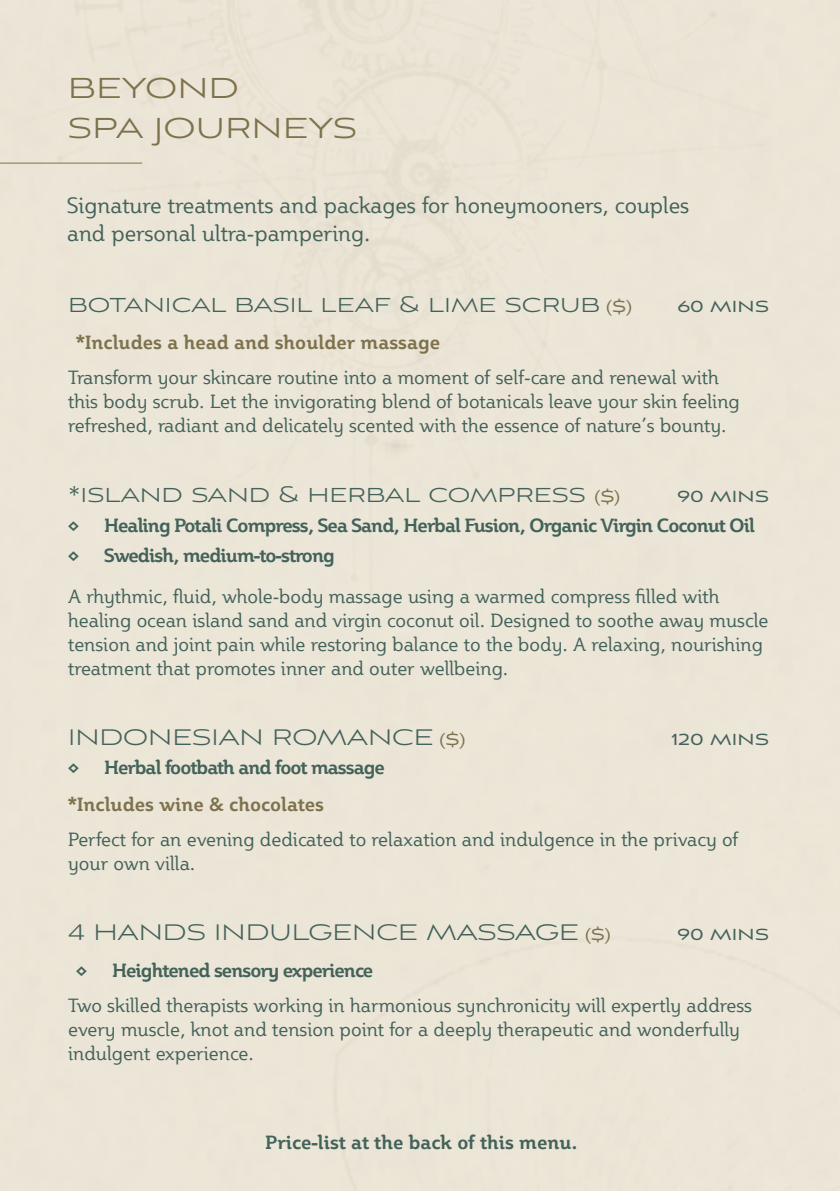
<style>
.page{position:relative;width:840px;height:1191px;background:#fff}
.page>*{position:absolute;margin:0;border:0;box-sizing:border-box;transform-origin:0 0}
.t1{font:300 40px/40px "Aviano Sans";color:#7e724d}
.t2{font:300 28px "Aviano Sans";color:#43625a}
.t3{font:22px/28px "Plume";color:#43625a}
.t4{font:20px "Aviano Sans";letter-spacing:.01em;color:#43625a}
.t5{font:19px/24px "Plume";color:#43625a}
.t6{font:700 19px "Plume";letter-spacing:-.05em;color:#43625a}
.t7{font:700 19px "Plume";color:#7e724d}
.t8{font:700 19px "Plume";color:#43625a}
.s1{font-weight:400;font-size:20px;color:#7e724d}
</style>
<div class="page">
<hr style="left:0;top:163px;width:142px;height:1px;background:#7e724d">
<h1 class="t1" style="left:68px;top:69px;width:290px">beyond<br>spa journeys</h1>
<p class="t3" style="left:67px;top:191px;width:623px">Signature treatments and packages for honeymooners, couples and personal ultra-pampering.</p>
<h2 class="t2" style="left:68px;top:291px;width:565px">botanical basil leaf &amp; lime scrub <span class="s1">($)</span></h2>
<p class="t4" style="left:677px;top:297px;width:93px">60 MINS</p>
<p class="t7" style="left:76px;top:330px;width:365px">*Includes a head and shoulder massage</p>
<p class="t5" style="left:68px;top:365px;width:672px">Transform your skincare routine into a moment of self-care and renewal with this body scrub. Let the invigorating blend of botanicals leave your skin feeling refreshed, radiant and delicately scented with the essence of nature’s bounty.</p>
<h2 class="t2" style="left:68px;top:481px;width:553px">*island sand &amp; herbal compress <span class="s1">($)</span></h2>
<p class="t4" style="left:677px;top:487px;width:93px">90 MINS</p>
<p class="t6" style="left:68px;top:513px;width:12px">◊</p>
<p class="t6" style="left:104px;top:513px;width:652px">Healing Potali Compress, Sea Sand, Herbal Fusion, Organic Virgin Coconut Oil</p>
<p class="t6" style="left:68px;top:542px;width:12px">◊</p>
<p class="t6" style="left:104px;top:542px;width:232px">Swedish, medium-to-strong</p>
<p class="t5" style="left:68px;top:583px;width:701px">A rhythmic, fluid, whole-body massage using a warmed compress filled with healing ocean island sand and virgin coconut oil. Designed to soothe away muscle tension and joint pain while restoring balance to the body. A relaxing, nourishing treatment that promotes inner and outer wellbeing.</p>
<h2 class="t2" style="left:68px;top:723px;width:398px">INDONESIAN ROMANCE <span class="s1">($)</span></h2>
<p class="t4" style="left:671px;top:729px;width:99px">120 MINS</p>
<p class="t6" style="left:68px;top:755px;width:12px">◊</p>
<p class="t6" style="left:104px;top:755px;width:282px">Herbal footbath and foot massage</p>
<p class="t7" style="left:68px;top:791px;width:257px">*Includes wine &amp; chocolates</p>
<p class="t5" style="left:68px;top:827px;width:671px">Perfect for an evening dedicated to relaxation and indulgence in the privacy of your own villa.</p>
<h2 class="t2" style="left:68px;top:919px;width:544px">4 HANDS INDULGENCE MASSAGE <span class="s1">($)</span></h2>
<p class="t4" style="left:677px;top:925px;width:93px">90 MINS</p>
<p class="t6" style="left:76px;top:958px;width:12px">◊</p>
<p class="t6" style="left:112px;top:958px;width:262px">Heightened sensory experience</p>
<p class="t5" style="left:68px;top:993px;width:685px">Two skilled therapists working in harmonious synchronicity will expertly address every muscle, knot and tension point for a deeply therapeutic and wonderfully indulgent experience.</p>
<p class="t8" style="left:265px;top:1130px;width:314px">Price-list at the back of this menu.</p>
</div>
